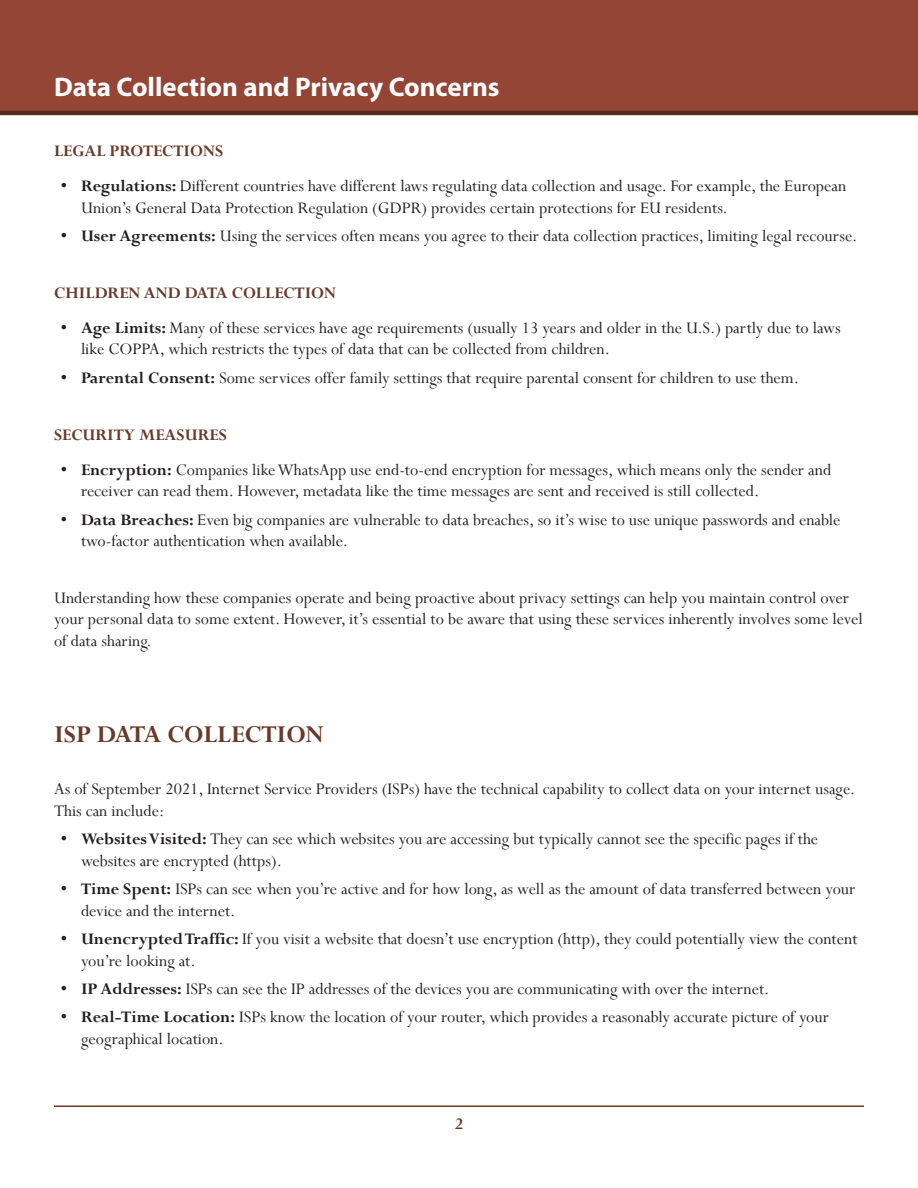
<style>
.page{position:relative;width:918px;height:1188px;background:#fff}
.page>*{position:absolute;margin:0;border:0;box-sizing:border-box;transform-origin:0 0}
.t1{font:700 27px "Myriad Pro";color:#fff}
.Headers__I__II__III{font:700 27px "Perpetua";color:#683a2a}
.Endnote_Text{font:18px/21.6px "Perpetua";color:#231f20}
.Headers__I__II__III-2{font:700 18px "Perpetua";color:#683a2a}
.s1{font-weight:700}
</style>
<div class="page">
<div style="left:0;top:0;width:918px;height:113px;background:#954535"></div>
<hr style="left:54px;top:1106px;width:810px;height:1px;background:#683a2a">
<hr style="left:0;top:111px;width:918px;height:4px;background:#562a1c">
<h1 class="t1" style="left:54px;top:69px;width:447px">Data Collection and Privacy Concerns</h1>
<p class="Headers__I__II__III-2" style="left:54px;top:140px;width:171px">LEGAL PROTECTIONS</p>
<p class="Endnote_Text" style="left:81px;top:175px;width:767px;text-indent:-20px"><span class="s1">• Regulations:</span> Different countries have different laws regulating data collection and usage. For example, the European<br>Union’s General Data Protection Regulation (GDPR) provides certain protections for EU residents.</p>
<p class="Endnote_Text" style="left:61px;top:225px;width:798px"><span class="s1">• User Agreements:</span> Using the services often means you agree to their data collection practices, limiting legal recourse.</p>
<p class="Headers__I__II__III-2" style="left:54px;top:281px;width:284px">CHILDREN AND DATA COLLECTION</p>
<p class="Endnote_Text" style="left:81px;top:317px;width:761px;text-indent:-20px"><span class="s1">• Age Limits:</span> Many of these services have age requirements (usually 13 years and older in the U.S.) partly due to laws like COPPA, which restricts the types of data that can be collected from children.</p>
<p class="Endnote_Text" style="left:61px;top:366px;width:740px"><span class="s1">• Parental Consent:</span> Some services offer family settings that require parental consent for children to use them.</p>
<p class="Headers__I__II__III-2" style="left:54px;top:423px;width:174px">SECURITY MEASURES</p>
<p class="Endnote_Text" style="left:81px;top:458px;width:752px;text-indent:-20px"><span class="s1">• Encryption:</span> Companies like WhatsApp use end-to-end encryption for messages, which means only the sender and receiver can read them. However, metadata like the time messages are sent and received is still collected.</p>
<p class="Endnote_Text" style="left:81px;top:508px;width:761px;text-indent:-20px"><span class="s1">• Data Breaches:</span> Even big companies are vulnerable to data breaches, so it’s wise to use unique passwords and enable two-factor authentication when available.</p>
<p class="Endnote_Text" style="left:54px;top:587px;width:810px">Understanding how these companies operate and being proactive about privacy settings can help you maintain control over your personal data to some extent. However, it’s essential to be aware that using these services inherently involves some level of data sharing.</p>
<p class="Headers__I__II__III" style="left:54px;top:717px;width:271px">ISP DATA COLLECTION</p>
<p class="Endnote_Text" style="left:54px;top:778px;width:803px">As of September 2021, Internet Service Providers (ISPs) have the technical capability to collect data on your internet usage.<br>This can include:</p>
<p class="Endnote_Text" style="left:81px;top:828px;width:739px;text-indent:-20px"><span class="s1">• Websites Visited:</span> They can see which websites you are accessing but typically cannot see the specific pages if the websites are encrypted (https).</p>
<p class="Endnote_Text" style="left:81px;top:878px;width:776px;text-indent:-20px"><span class="s1">• Time Spent:</span> ISPs can see when you’re active and for how long, as well as the amount of data transferred between your device and the internet.</p>
<p class="Endnote_Text" style="left:81px;top:928px;width:778px;text-indent:-20px"><span class="s1">• Unencrypted Traffic:</span> If you visit a website that doesn’t use encryption (http), they could potentially view the content you’re looking at.</p>
<p class="Endnote_Text" style="left:61px;top:978px;width:710px"><span class="s1">• IP Addresses:</span> ISPs can see the IP addresses of the devices you are communicating with over the internet.</p>
<p class="Endnote_Text" style="left:81px;top:1006px;width:749px;text-indent:-20px"><span class="s1">• Real-Time Location:</span> ISPs know the location of your router, which provides a reasonably accurate picture of your geographical location.</p>
<p class="Headers__I__II__III-2" style="left:455px;top:1112px;width:10px">2</p>
</div>
